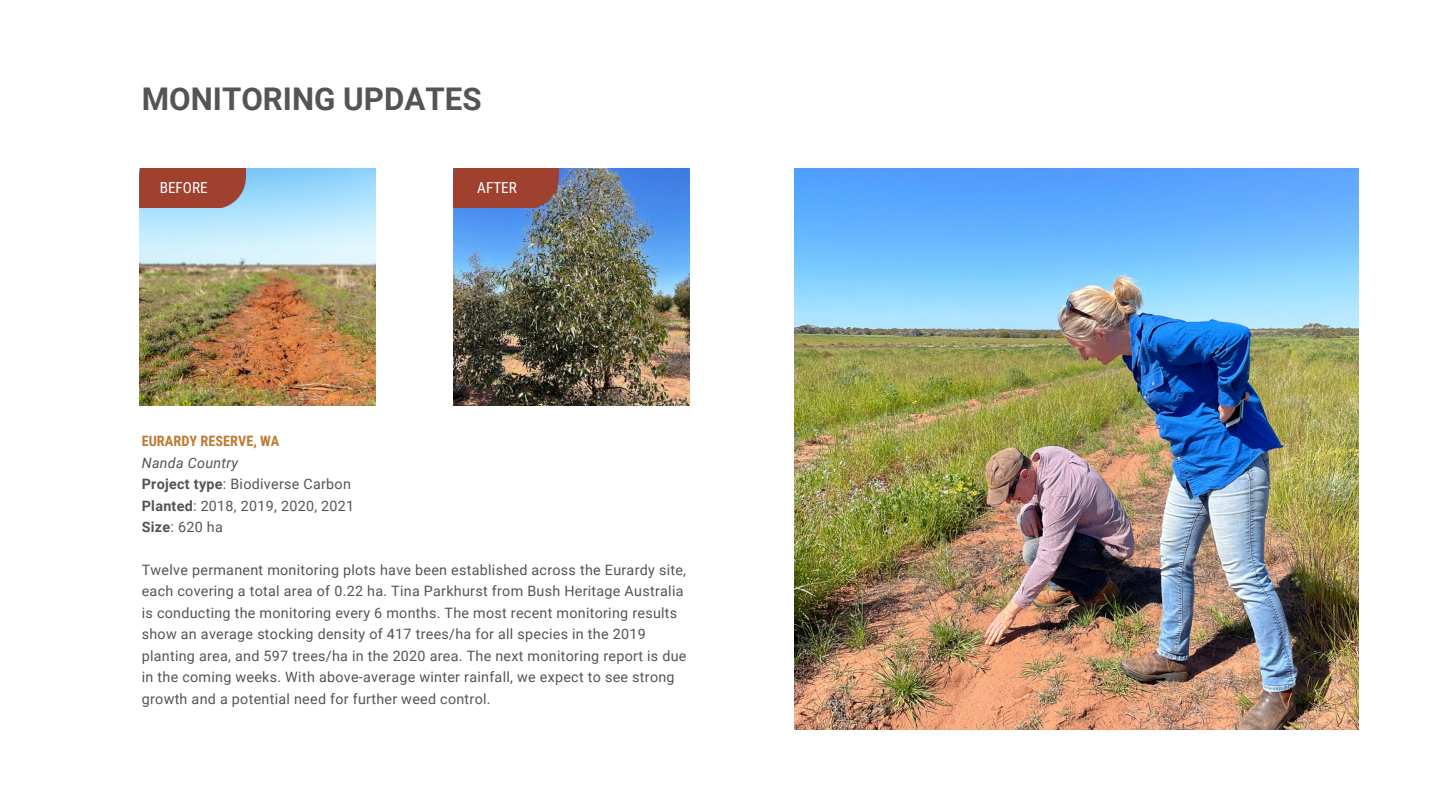
<style>
.page{position:relative;width:1440px;height:810px;background:#fff}
.page>*{position:absolute;margin:0;border:0;box-sizing:border-box;transform-origin:0 0}
.t1{font:700 31.3px "Roboto";color:#545456}
.t2{font:15.2px "Roboto Condensed";color:#fff}
.t3{font:14.3px/21.4px "Roboto";letter-spacing:.02em;color:#545456}
.t4{font:700 14.3px "Roboto Condensed";color:#bd7b32}
.s1{font-style:italic}
.s2{font-weight:700}
</style>
<div class="page">
<img style="left:453px;top:169px;width:236px;height:236px">
<div style="left:453px;top:169px;width:106px;height:39px;background:#a0412f"></div>
<img style="left:140px;top:169px;width:236px;height:236px">
<div style="left:140px;top:169px;width:105px;height:39px;background:#a0412f"></div>
<img style="left:794px;top:169px;width:565px;height:560px">
<h1 class="t1" style="left:142px;top:76px;width:341px">MONITORING UPDATES</h1>
<p class="t2" style="left:160px;top:177px;width:49px">BEFORE</p>
<p class="t2" style="left:477px;top:177px;width:41px">AFTER</p>
<p class="t4" style="left:142px;top:431px;width:139px">EURARDY RESERVE, WA</p>
<p class="t3" style="left:142px;top:452px;width:214px"><span class="s1">Nanda Country<br></span><span class="s2">Project type</span>: Biodiverse Carbon<br><span class="s2">Planted</span>: 2018, 2019, 2020, 2021<br><span class="s2">Size</span>: 620 ha</p>
<p class="t3" style="left:142px;top:559px;width:546px">Twelve permanent monitoring plots have been established across the Eurardy site, each covering a total area of 0.22 ha. Tina Parkhurst from Bush Heritage Australia is conducting the monitoring every 6 months. The most recent monitoring results show an average stocking density of 417 trees/ha for all species in the 2019 planting area, and 597 trees/ha in the 2020 area. The next monitoring report is due in the coming weeks. With above-average winter rainfall, we expect to see strong growth and a potential need for further weed control.</p>
</div>
